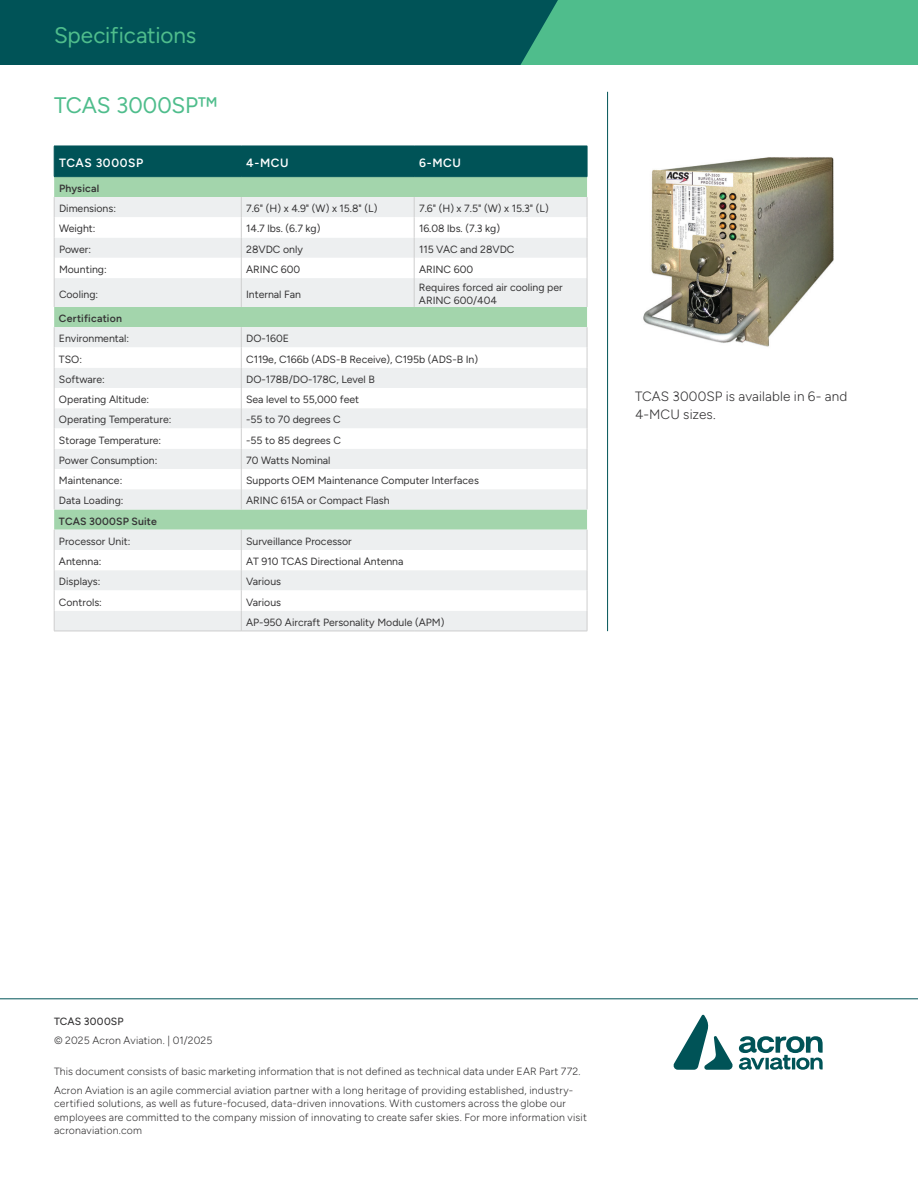
<style>
.page{position:relative;width:918px;height:1188px;background:#fff}
.page>*{position:absolute;margin:0;border:0;box-sizing:border-box;transform-origin:0 0}
.t1{font:22.5px "Figtree";letter-spacing:-.005em;color:#4fbd8c}
.t2{font:300 13.5px/18px "Figtree";letter-spacing:.005em;color:#363536}
.t3{font:600 12px "Figtree";letter-spacing:.05em;color:#fff}
.t4{font:10.5px/13.5px "Figtree";color:#363536}
.t5{font:300 10.5px/13.5px "Figtree";letter-spacing:.015em;color:#363536}
.t6{font:600 10.5px "Figtree";letter-spacing:.015em;color:#363536}
.t7{font:500 10.5px "Figtree";letter-spacing:.015em;color:#363536}
</style>
<div class="page">
<svg style="left:0;top:0;width:918px;height:65px;background:#207e6c"></svg>
<hr style="left:0;top:999px;width:918px;height:1px;background:#005357">
<div style="left:55px;top:147px;width:532px;height:29px;background:#005357"></div>
<div style="left:54px;top:177px;width:533px;height:20px;background:#a3d5ac"></div>
<div style="left:55px;top:197px;width:532px;height:434px;background:#edeff0"></div>
<svg style="left:54px;top:217px;width:533px;height:394px;fill:#edeff0"></svg>
<hr style="left:241px;top:146px;width:1px;height:30px;background:#005357">
<svg style="left:414px;top:197px;width:1px;height:110px"></svg>
<svg style="left:587px;top:197px;width:1px;height:110px"></svg>
<svg style="left:587px;top:327px;width:1px;height:182px"></svg>
<svg style="left:54px;top:197px;width:1px;height:110px"></svg>
<svg style="left:54px;top:327px;width:1px;height:182px"></svg>
<svg style="left:241px;top:197px;width:1px;height:110px"></svg>
<svg style="left:241px;top:327px;width:1px;height:182px"></svg>
<hr style="left:54px;top:146px;width:187px;height:1px;background:#005357">
<hr style="left:54px;top:146px;width:1px;height:30px;background:#005357">
<hr style="left:241px;top:146px;width:173px;height:1px;background:#005357">
<hr style="left:414px;top:146px;width:173px;height:1px;background:#005357">
<hr style="left:587px;top:146px;width:1px;height:30px;background:#005357">
<hr style="left:54px;top:176px;width:187px;height:1px;background:#005357">
<hr style="left:241px;top:176px;width:173px;height:1px;background:#005357">
<hr style="left:414px;top:176px;width:173px;height:1px;background:#005357">
<hr style="left:414px;top:146px;width:1px;height:30px;background:#005357">
<svg style="left:54px;top:530px;width:1px;height:101px"></svg>
<svg style="left:241px;top:530px;width:1px;height:101px"></svg>
<svg style="left:587px;top:530px;width:1px;height:101px"></svg>
<hr style="left:54px;top:631px;width:187px;height:1px;background:#cecece">
<hr style="left:241px;top:631px;width:173px;height:1px;background:#cecece">
<hr style="left:414px;top:631px;width:173px;height:1px;background:#cecece">
<hr style="left:607px;top:92px;width:1px;height:539px;background:#005357">
<img style="left:643px;top:157px;width:191px;height:190px">
<svg style="left:674px;top:1015px;width:149px;height:55px"></svg>
<h1 class="t1" style="left:54px;top:22px;width:144px">Specifications</h1>
<h1 class="t1" style="left:54px;top:93px;width:165px">TCAS 3000SP™</h1>
<p class="t3" style="left:59px;top:156px;width:86px">TCAS 3000SP</p>
<p class="t3" style="left:246px;top:156px;width:44px">4-MCU</p>
<p class="t3" style="left:419px;top:156px;width:43px">6-MCU</p>
<p class="t6" style="left:59px;top:182px;width:42px">Physical</p>
<p class="t4" style="left:59px;top:202px;width:59px">Dimensions:</p>
<p class="t4" style="left:246px;top:202px;width:133px">7.6" (H) x 4.9" (W) x 15.8" (L)</p>
<p class="t4" style="left:419px;top:202px;width:131px">7.6" (H) x 7.5" (W) x 15.3" (L)</p>
<p class="t4" style="left:59px;top:222px;width:38px">Weight:</p>
<p class="t4" style="left:246px;top:222px;width:76px">14.7 lbs. (6.7 kg)</p>
<p class="t4" style="left:419px;top:222px;width:83px">16.08 lbs. (7.3 kg)</p>
<p class="t4" style="left:59px;top:242px;width:33px">Power:</p>
<p class="t4" style="left:246px;top:242px;width:58px">28VDC only</p>
<p class="t4" style="left:419px;top:242px;width:97px">115 VAC and 28VDC</p>
<p class="t4" style="left:59px;top:263px;width:49px">Mounting:</p>
<p class="t4" style="left:246px;top:263px;width:56px">ARINC 600</p>
<p class="t4" style="left:419px;top:263px;width:56px">ARINC 600</p>
<p class="t4" style="left:59px;top:287px;width:41px">Cooling:</p>
<p class="t4" style="left:246px;top:287px;width:56px">Internal Fan</p>
<p class="t4" style="left:419px;top:280px;width:145px">Requires forced air cooling per<br>ARINC 600/404</p>
<p class="t6" style="left:59px;top:312px;width:64px">Certification</p>
<p class="t4" style="left:59px;top:332px;width:72px">Environmental:</p>
<p class="t4" style="left:246px;top:332px;width:44px">DO-160E</p>
<p class="t4" style="left:59px;top:352px;width:25px">TSO:</p>
<p class="t4" style="left:246px;top:352px;width:234px">C119e, C166b (ADS-B Receive), C195b (ADS-B In)</p>
<p class="t4" style="left:59px;top:372px;width:47px">Software:</p>
<p class="t4" style="left:246px;top:372px;width:130px">DO-178B/DO-178C, Level B</p>
<p class="t4" style="left:59px;top:393px;width:92px">Operating Altitude:</p>
<p class="t4" style="left:246px;top:393px;width:115px">Sea level to 55,000 feet</p>
<p class="t4" style="left:59px;top:413px;width:114px">Operating Temperature:</p>
<p class="t4" style="left:246px;top:413px;width:96px">-55 to 70 degrees C</p>
<p class="t4" style="left:59px;top:433px;width:104px">Storage Temperature:</p>
<p class="t4" style="left:246px;top:433px;width:96px">-55 to 85 degrees C</p>
<p class="t4" style="left:59px;top:453px;width:100px">Power Consumption:</p>
<p class="t4" style="left:246px;top:453px;width:86px">70 Watts Nominal</p>
<p class="t4" style="left:59px;top:474px;width:65px">Maintenance:</p>
<p class="t4" style="left:246px;top:474px;width:234px">Supports OEM Maintenance Computer Interfaces</p>
<p class="t4" style="left:59px;top:494px;width:66px">Data Loading:</p>
<p class="t4" style="left:246px;top:494px;width:145px">ARINC 615A or Compact Flash</p>
<p class="t6" style="left:59px;top:515px;width:99px">TCAS 3000SP Suite</p>
<p class="t4" style="left:59px;top:534px;width:73px">Processor Unit:</p>
<p class="t4" style="left:246px;top:534px;width:107px">Surveillance Processor</p>
<p class="t4" style="left:59px;top:555px;width:44px">Antenna:</p>
<p class="t4" style="left:246px;top:555px;width:159px">AT 910 TCAS Directional Antenna</p>
<p class="t4" style="left:59px;top:575px;width:43px">Displays:</p>
<p class="t4" style="left:246px;top:575px;width:37px">Various</p>
<p class="t4" style="left:59px;top:595px;width:44px">Controls:</p>
<p class="t4" style="left:246px;top:592px;width:200px;line-height:20.2px">Various<br>AP-950 Aircraft Personality Module (APM)</p>
<p class="t2" style="left:635px;top:388px;width:214px">TCAS 3000SP is available in 6- and<br>4-MCU sizes.</p>
<p class="t7" style="left:54px;top:1015px;width:71px">TCAS 3000SP</p>
<p class="t5" style="left:54px;top:1033px;width:160px">© 2025 Acron Aviation. | 01/2025</p>
<p class="t5" style="left:54px;top:1062px;width:528px;line-height:18.8px">This document consists of basic marketing information that is not defined as technical data under EAR Part 772.<br>Acron Aviation is an agile commercial aviation partner with a long heritage of providing established, industry-</p>
<p class="t5" style="left:54px;top:1097px;width:534px">certified solutions, as well as future-focused, data-driven innovations. With customers across the globe our employees are committed to the company mission of innovating to create safer skies. For more information visit acronaviation.com</p>
</div>
